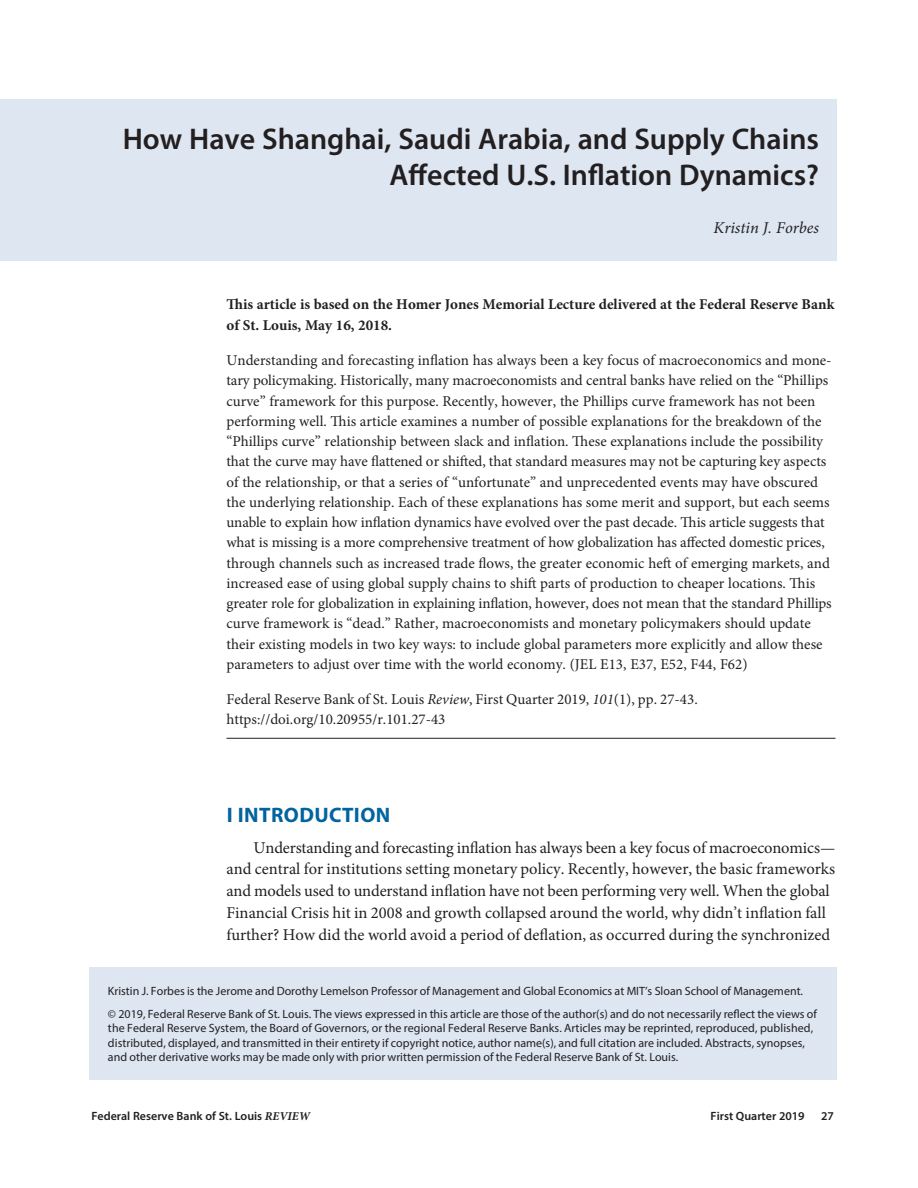
<style>
.page{position:relative;width:918px;height:1188px;background:#fff}
.page>*{position:absolute;margin:0;border:0;box-sizing:border-box;transform-origin:0 0}
.t1{font:600 30px/36px "Myriad Pro";color:#231f20;text-align:right}
._1_Head{font:700 21px "Myriad Pro";letter-spacing:.02em;color:#00649e}
.Text{font:16.5px/21.8px "Minion Pro";color:#231f20}
.Author{font:italic 16.5px "Minion Pro";color:#231f20}
.Abstract_Citation{font:15px/20.2px "Minion Pro";color:#231f20}
.Abstract_Citation-2{font:700 15px/20.2px "Minion Pro";color:#231f20}
.Author_Note{font:12px/14.4px "Myriad Pro";color:#231f20}
.t2{font:600 12px "Myriad Pro";color:#231f20}
.s1{font-style:italic}
.s2{font-family:"Minion Pro";font-weight:700;font-style:italic}
</style>
<div class="page">
<div style="left:0;top:99px;width:837px;height:162px;background:#dde6f1"></div>
<hr style="left:226px;top:738px;width:610px;height:1px;background:#231f20">
<div style="left:90px;top:968px;width:747px;height:112px;background:#dde6f1"></div>
<p class="t1" style="left:123px;top:120px;width:698px">How Have Shanghai, Saudi Arabia, and Supply Chains<br>Affected U.S. Inflation Dynamics?</p>
<p class="Author" style="left:714px;top:217px;width:107px">Kristin J. Forbes</p>
<p class="Abstract_Citation-2" style="left:226px;top:294px;width:609px">This article is based on the Homer Jones Memorial Lecture delivered at the Federal Reserve Bank of St. Louis, May 16, 2018.</p>
<p class="Abstract_Citation" style="left:226px;top:350px;width:607px">Understanding and forecasting inflation has always been a key focus of macroeconomics and mone&shy;tary policymaking. Historically, many macroeconomists and central banks have relied on the “Phillips curve” framework for this purpose. Recently, however, the Phillips curve framework has not been performing well. This article examines a number of possible explanations for the breakdown of the “Phillips curve” relationship between slack and inflation. These explanations include the possibility that the curve may have flattened or shifted, that standard measures may not be capturing key aspects of the relationship, or that a series of “unfortunate” and unprecedented events may have obscured the underlying relationship. Each of these explanations has some merit and support, but each seems unable to explain how inflation dynamics have evolved over the past decade. This article suggests that what is missing is a more comprehensive treatment of how globalization has affected domestic prices, through channels such as increased trade flows, the greater economic heft of emerging markets, and increased ease of using global supply chains to shift parts of production to cheaper locations. This greater role for globalization in explaining inflation, however, does not mean that the standard Phillips curve framework is “dead.” Rather, macroeconomists and monetary policymakers should update their existing models in two key ways: to include global parameters more explicitly and allow these parameters to adjust over time with the world economy. (JEL E13, E37, E52, F44, F62)</p>
<p class="Abstract_Citation" style="left:226px;top:689px;width:473px">Federal Reserve Bank of St. Louis <span class="s1">Review</span>, First Quarter 2019, <span class="s1">101</span>(1), pp. 27-43. https://doi.org/10.20955/r.101.27-43</p>
<p class="_1_Head" style="left:227px;top:801px;width:165px">I INTRODUCTION</p>
<p class="Text" style="left:226px;top:837px;width:611px;text-indent:27px">Understanding and forecasting inflation has always been a key focus of macroeconomics— and central for institutions setting monetary policy. Recently, however, the basic frameworks and models used to understand inflation have not been performing very well. When the global Financial Crisis hit in 2008 and growth collapsed around the world, why didn’t inflation fall further? How did the world avoid a period of deflation, as occurred during the synchronized</p>
<p class="Author_Note" style="left:108px;top:983px;width:697px">Kristin J. Forbes is the Jerome and Dorothy Lemelson Professor of Management and Global Economics at MIT’s Sloan School of Management.</p>
<p class="Author_Note" style="left:108px;top:1006px;width:711px">© 2019, Federal Reserve Bank of St. Louis. The views expressed in this article are those of the author(s) and do not necessarily reflect the views of the Federal Reserve System, the Board of Governors, or the regional Federal Reserve Banks. Articles may be reprinted, reproduced, published, distributed, displayed, and transmitted in their entirety if copyright notice, author name(s), and full citation are included. Abstracts, synopses, and other derivative works may be made only with prior written permission of the Federal Reserve Bank of St. Louis.</p>
<p class="t2" style="left:91px;top:1108px;width:220px">Federal Reserve Bank of St. Louis <span class="s2">REVIEW</span></p>
<p class="t2" style="left:711px;top:1108px;width:96px">First Quarter 2019</p>
<p class="t2" style="left:821px;top:1108px;width:14px">27</p>
</div>
